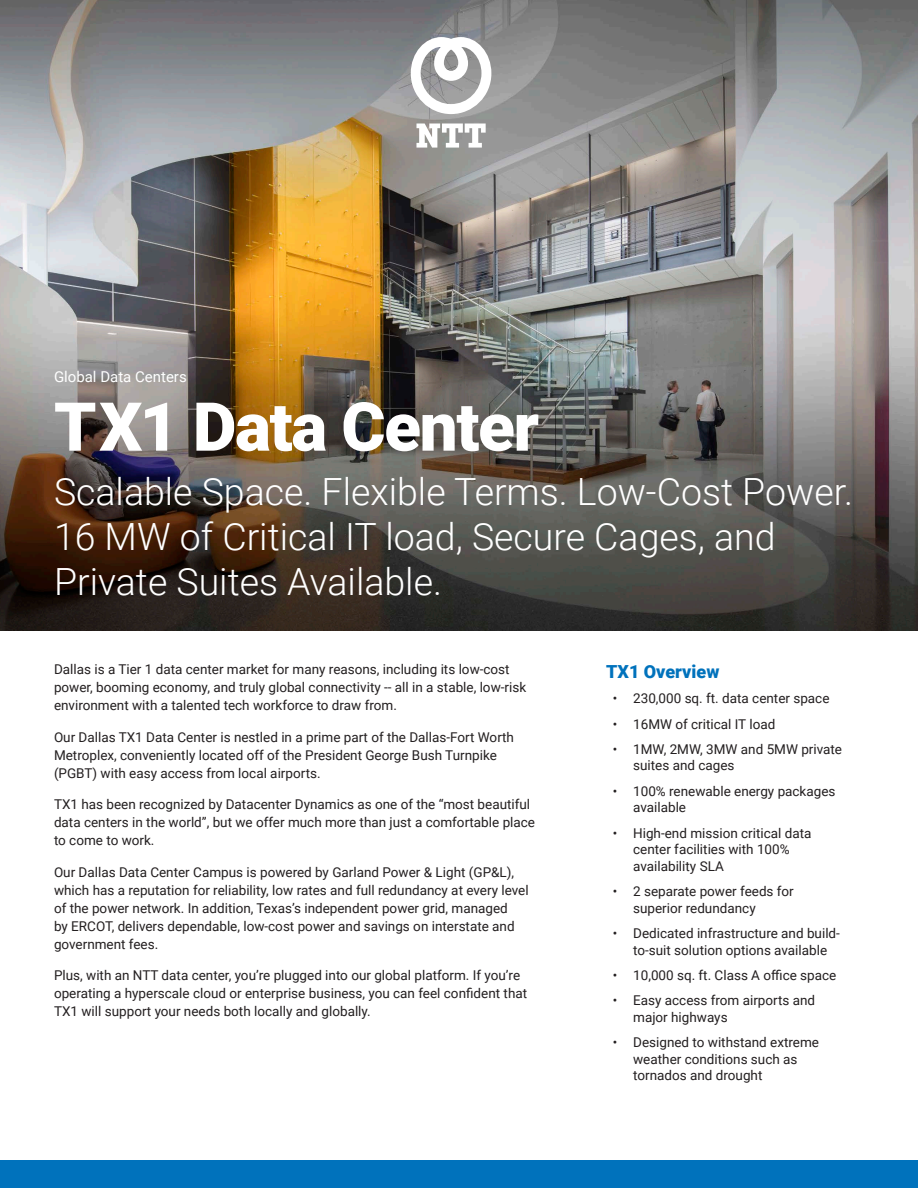
<style>
.page{position:relative;width:918px;height:1188px;background:#fff}
.page>*{position:absolute;margin:0;border:0;box-sizing:border-box;transform-origin:0 0}
.t1{font:900 67.5px "Roboto";letter-spacing:-.02em;color:#fff}
.t2{font:300 37.5px/45px "Roboto";color:#fff}
.t3{font:900 18px "Roboto";color:#0072bc}
.t4{font:15px "Roboto";color:#fff}
.t5{font:13.5px/18px "Roboto";color:#231f20}
</style>
<div class="page">
<img style="left:0;top:0;width:918px;height:630px">
<div style="left:0;top:1160px;width:918px;height:28px;background:#0072bc"></div>
<svg style="left:416px;top:124px;width:70px;height:24px"></svg>
<svg style="left:411px;top:37px;width:80px;height:77px"></svg>
<p class="t4" style="left:54px;top:366px;width:134px">Global Data Centers</p>
<p class="t1" style="left:54px;top:379px;width:487px">TX1 Data Center</p>
<p class="t2" style="left:54px;top:467px;width:801px">Scalable Space. Flexible Terms. Low-Cost Power.</p>
<p class="t2" style="left:54px;top:512px;width:723px">16 MW of Critical IT load, Secure Cages, and<br>Private Suites Available.</p>
<p class="t5" style="left:54px;top:660px;width:474px">Dallas is a Tier 1 data center market for many reasons, including its low-cost power, booming economy, and truly global connectivity -- all in a stable, low-risk environment with a talented tech workforce to draw from.</p>
<p class="t5" style="left:54px;top:728px;width:462px">Our Dallas TX1 Data Center is nestled in a prime part of the Dallas-Fort Worth<br>Metroplex, conveniently located off of the President George Bush Turnpike (PGBT) with easy access from local airports.</p>
<p class="t5" style="left:54px;top:795px;width:483px">TX1 has been recognized by Datacenter Dynamics as one of the “most beautiful data centers in the world”, but we offer much more than just a comfortable place to come to work.</p>
<p class="t5" style="left:54px;top:863px;width:476px">Our Dallas Data Center Campus is powered by Garland Power &amp; Light (GP&amp;L), which has a reputation for reliability, low rates and full redundancy at every level of the power network. In addition, Texas’s independent power grid, managed<br>by ERCOT, delivers dependable, low-cost power and savings on interstate and government fees.</p>
<p class="t5" style="left:54px;top:966px;width:475px">Plus, with an NTT data center, you’re plugged into our global platform. If you’re operating a hyperscale cloud or enterprise business, you can feel confident that<br>TX1 will support your needs both locally and globally.</p>
<p class="t3" style="left:606px;top:659px;width:115px">TX1 Overview</p>
<p class="t5" style="left:613px;top:689px;width:218px">• 230,000 sq. ft. data center space</p>
<p class="t5" style="left:613px;top:714px;width:164px">• 16MW of critical IT load</p>
<p class="t5" style="left:633px;top:740px;width:210px;line-height:16.5px;text-indent:-20px">• 1MW, 2MW, 3MW and 5MW private suites and cages</p>
<p class="t5" style="left:633px;top:782px;width:204px;line-height:16.5px;text-indent:-20px">• 100% renewable energy packages available</p>
<p class="t5" style="left:633px;top:824px;width:180px;line-height:16.5px;text-indent:-20px">• High-end mission critical data center facilities with 100% availability SLA</p>
<p class="t5" style="left:633px;top:883px;width:162px;line-height:16.5px;text-indent:-20px">• 2 separate power feeds for superior redundancy</p>
<p class="t5" style="left:613px;top:925px;width:229px;line-height:16.5px;text-align:center">• Dedicated infrastructure and build&shy;to-suit solution options available</p>
<p class="t5" style="left:613px;top:966px;width:225px">• 10,000 sq. ft. Class A office space</p>
<p class="t5" style="left:633px;top:992px;width:184px;line-height:16.5px;text-indent:-20px">• Easy access from airports and major highways</p>
<p class="t5" style="left:633px;top:1034px;width:187px;line-height:16.5px;text-indent:-20px">• Designed to withstand extreme weather conditions such as tornados and drought</p>
</div>
